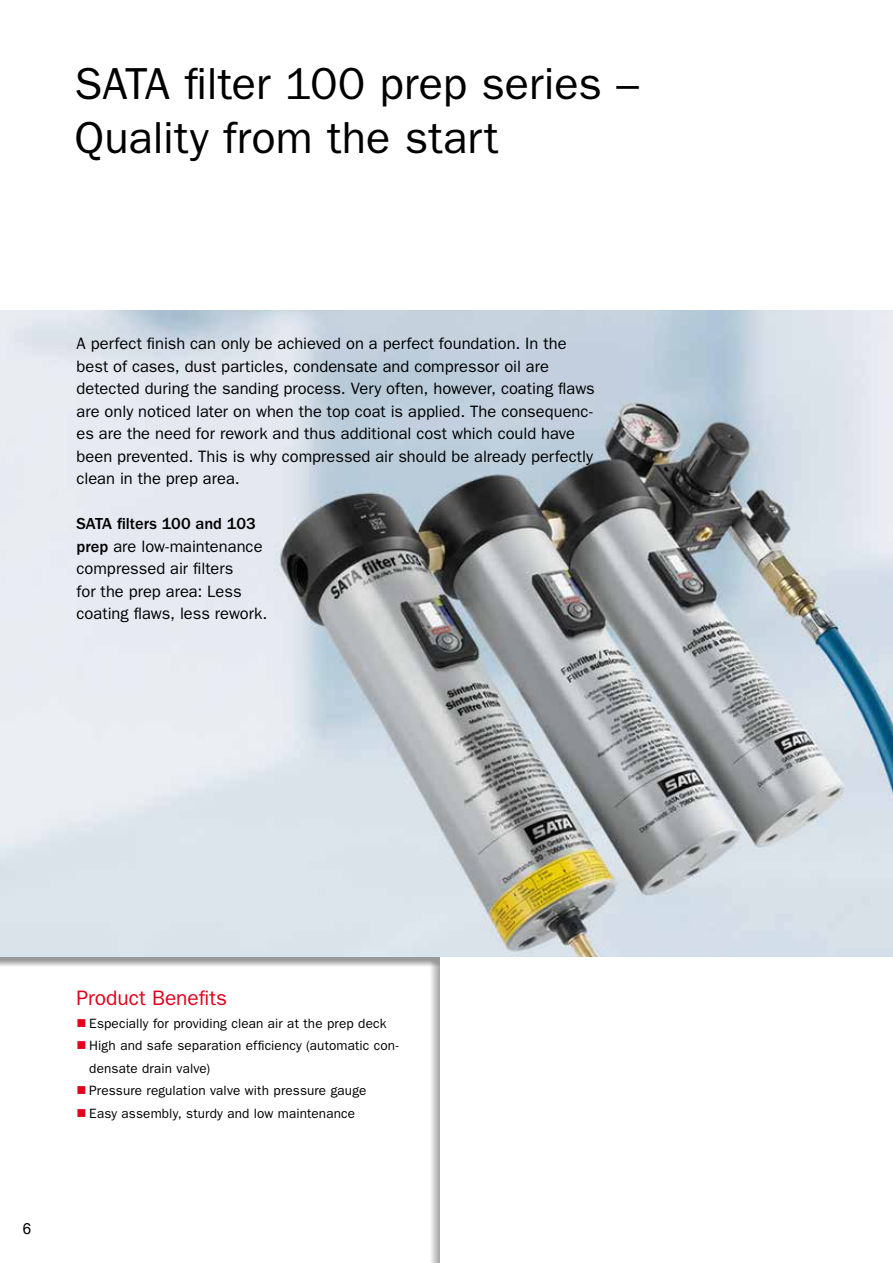
<style>
.page{position:relative;width:893px;height:1263px;background:#fff}
.page>*{position:absolute;margin:0;border:0;box-sizing:border-box;transform-origin:0 0}
.t1{font:45px/54px "ITC Franklin Gothic Std";letter-spacing:.005em;color:#000}
.t2{font:21px "ITC Franklin Gothic Std";letter-spacing:-.005em;color:#e2001a}
.t3{font:16.5px/22.5px "ITC Franklin Gothic Std";color:#000}
.t4{font:15.3px "Arial";color:#000}
.t5{font:13.5px/22.5px "ITC Franklin Gothic Std";letter-spacing:.01em;color:#000}
.s1{font-weight:500}
</style>
<div class="page">
<img style="left:0;top:310px;width:893px;height:647px">
<div style="left:0;top:946px;width:451px;height:317px;background:#000;opacity:.8"></div>
<svg style="left:78px;top:1019px;width:7px;height:8px"></svg>
<svg style="left:78px;top:1041px;width:7px;height:8px"></svg>
<svg style="left:78px;top:1086px;width:7px;height:8px"></svg>
<svg style="left:78px;top:1109px;width:7px;height:8px"></svg>
<h1 class="t1" style="left:74px;top:57px;width:566px">SATA filter 100 prep series –<br>Quality from the start</h1>
<p class="t3" style="left:77px;top:333px;width:520px">A perfect finish can only be achieved on a perfect foundation. In the best of cases, dust particles, condensate and compressor oil are detected during the sanding process. Very often, however, coating flaws are only noticed later on when the top coat is applied. The consequenc&shy;es are the need for rework and thus additional cost which could have been prevented. This is why compressed air should be already perfectly clean in the prep area.</p>
<p class="t3" style="left:77px;top:513px;width:192px"><span class="s1">SATA fi lters 100 and 103 prep</span> are low-maintenance compressed air filters<br>for the prep area: Less coating flaws, less rework.</p>
<p class="t4" style="left:23px;top:1219px;width:10px">6</p>
<p class="t2" style="left:77px;top:986px;width:152px">Product Benefits</p>
<p class="t5" style="left:89px;top:1012px;width:311px">Especially for providing clean air at the prep deck High and safe separation efficiency (automatic con&shy;densate drain valve)<br>Pressure regulation valve with pressure gauge<br>Easy assembly, sturdy and low maintenance</p>
</div>
